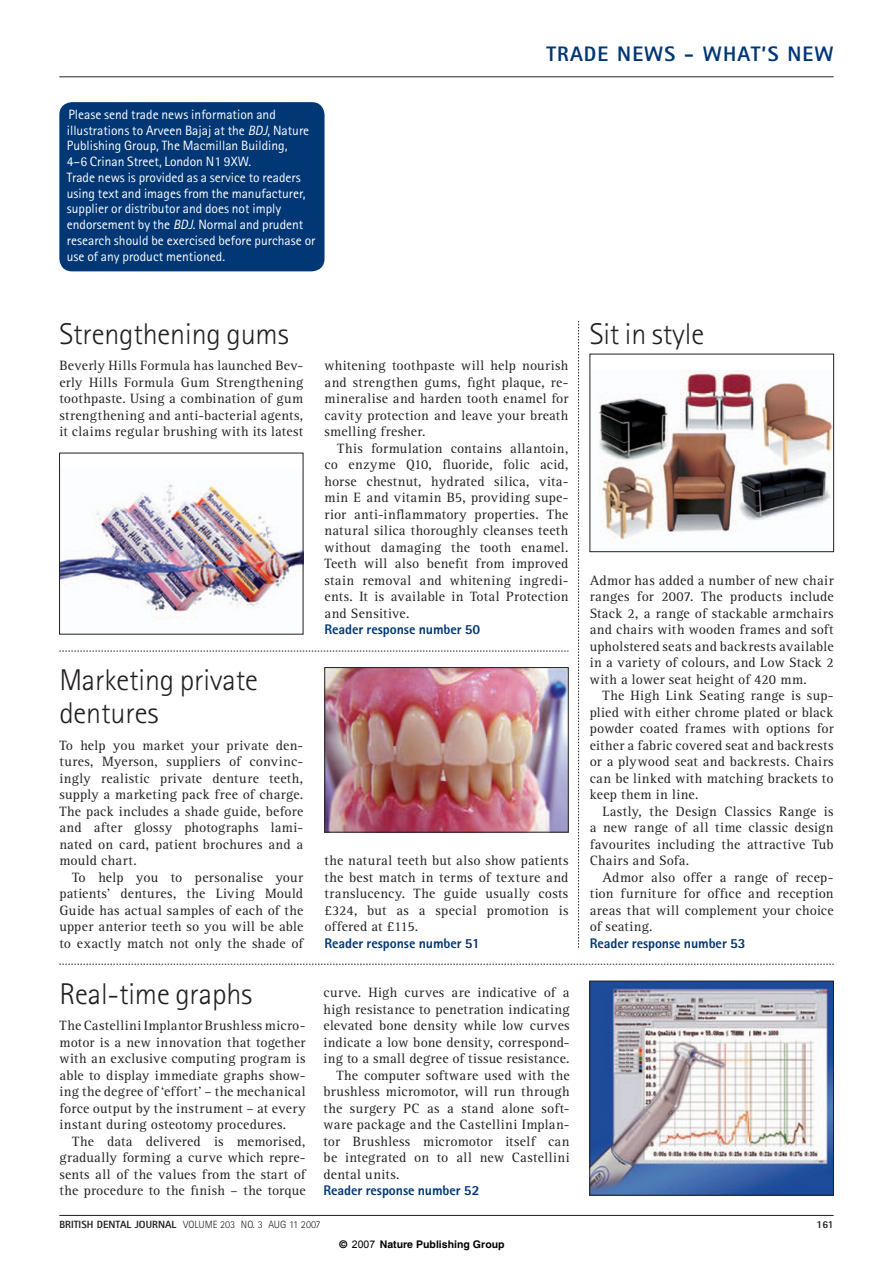
<style>
.page{position:relative;width:893px;height:1263px;background:#fff}
.page>*{position:absolute;margin:0;border:0;box-sizing:border-box;transform-origin:0 0}
.t1{font:300 30px/33px "Rotis Sans Serif";letter-spacing:-.005em;color:#231f20}
.t2{font:800 21px "Rotis Sans Serif";letter-spacing:.05em;color:#013775}
.t3{font:13.95px/16.5px "Rotis Serif";letter-spacing:.02em;color:#231f20;text-align:justify}
.t4{font:800 13.95px "Rotis Sans Serif";letter-spacing:-.005em;color:#013775}
.t5{font:13.5px/15.8px "Rotis Sans Serif";color:#fff}
.t6{font:300 10.5px "Rotis Sans Serif";color:#231f20}
.t7{font:700 10.5px "Helvetica";color:#000}
.t8{font:800 10.5px "Rotis Sans Serif";color:#231f20}
.s1{font-style:italic}
.s2{font-family:"Rotis Sans Serif";font-weight:800;color:#013775}
.s3{font-weight:800}
.s4{font-family:"Arial";font-weight:400}
</style>
<div class="page">
<svg style="left:59px;top:651px;width:509px;height:1px"></svg>
<hr style="left:59px;top:77px;width:774px;height:1px;background:#231f20">
<hr style="left:59px;top:1215px;width:774px;height:1px;background:#231f20">
<svg style="left:578px;top:321px;width:1px;height:627px"></svg>
<svg style="left:59px;top:964px;width:774px;height:1px"></svg>
<div style="left:59px;top:102px;width:265px;height:169px;background:#013775;border-radius:13px"></div>
<img style="left:61px;top:481px;width:240px;height:138px">
<img style="left:326px;top:669px;width:240px;height:161px">
<div style="left:324px;top:667px;width:244px;height:165px;border:1px solid #231f20"></div>
<img style="left:598px;top:370px;width:233px;height:170px">
<img style="left:591px;top:983px;width:240px;height:210px">
<div style="left:589px;top:981px;width:244px;height:214px;border:1px solid #231f20"></div>
<p class="t5" style="left:67px;top:108px;width:250px">Please send trade news information and illustrations to Arveen Bajaj at the <span class="s1">BDJ</span>, Nature Publishing Group, The Macmillan Building,<br>4–6 Crinan Street, London N1 9XW.<br>Trade news is provided as a service to readers using text and images from the manufacturer, supplier or distributor and does not imply endorsement by the <span class="s1">BDJ</span>. Normal and prudent research should be exercised before purchase or use of any product mentioned.</p>
<h3 class="t2" style="left:546px;top:47px;width:288px">TRADE NEWS - WHAT’S NEW</h3>
<h2 class="t1" style="left:59px;top:320px;width:231px">Strengthening gums</h2>
<p class="t3" style="left:59px;top:359px;width:245px">Beverly Hills Formula has launched Bev&shy;erly Hills Formula Gum Strengthening toothpaste. Using a combination of gum strengthening and anti-bacterial agents, it claims regular brushing with its latest</p>
<h2 class="t1" style="left:59px;top:667px;width:200px">Marketing private dentures</h2>
<p class="t3" style="left:59px;top:738px;width:245px">To help you market your private den&shy;tures, Myerson, suppliers of convinc&shy;ingly realistic private denture teeth, supply a marketing pack free of charge.<br>The pack includes a shade guide, before and after glossy photographs lami&shy;nated on card, patient brochures and a mould chart.</p>
<p class="t3" style="left:59px;top:870px;width:245px;text-indent:13px">To help you to personalise your patients’ dentures, the Living Mould Guide has actual samples of each of the upper anterior teeth so you will be able to exactly match not only the shade of</p>
<h2 class="t1" style="left:59px;top:980px;width:194px">Real-time graphs</h2>
<p class="t3" style="left:60px;top:1019px;width:247px">The Castellini Implantor Brushless micro&shy;motor is a new innovation that together with an exclusive computing program is able to display immediate graphs show&shy;ing the degree of ‘effort’ – the mechanical force output by the instrument – at every instant during osteotomy procedures.</p>
<p class="t3" style="left:60px;top:1134px;width:247px;text-indent:13px">The data delivered is memorised, gradually forming a curve which repre&shy;sents all of the values from the start of the procedure to the finish – the torque</p>
<p class="t3" style="left:324px;top:359px;width:245px">whitening toothpaste will help nourish and strengthen gums, fight plaque, re&shy;mineralise and harden tooth enamel for cavity protection and leave your breath smelling fresher.</p>
<p class="t3" style="left:324px;top:441px;width:245px;text-align:left;text-indent:13px">This formulation contains allantoin, co enzyme Q10, fluoride, folic acid, horse chestnut, hydrated silica, vita&shy;min E and vitamin B5, providing supe&shy;rior anti-inflammatory properties. The natural silica thoroughly cleanses teeth without damaging the tooth enamel.<br>Teeth will also benefit from improved stain removal and whitening ingredi&shy;ents. It is available in Total Protection and Sensitive.<br><span class="s2">Reader response number 50</span></p>
<p class="t3" style="left:324px;top:854px;width:245px">the natural teeth but also show patients the best match in terms of texture and translucency. The guide usually costs £324, but as a special promotion is offered at £115.</p>
<p class="t4" style="left:324px;top:938px;width:157px">Reader response number 51</p>
<p class="t3" style="left:323px;top:986px;width:247px">curve. High curves are indicative of a high resistance to penetration indicating elevated bone density while low curves indicate a low bone density, correspond&shy;ing to a small degree of tissue resistance.</p>
<p class="t3" style="left:323px;top:1068px;width:247px;text-align:left;text-indent:13px">The computer software used with the brushless micromotor, will run through the surgery PC as a stand alone soft&shy;ware package and the Castellini Implan&shy;tor Brushless micromotor itself can be integrated on to all new Castellini dental units.<br><span class="s2">Reader response number 52</span></p>
<h2 class="t1" style="left:589px;top:320px;width:116px">Sit in style</h2>
<p class="t3" style="left:589px;top:573px;width:245px">Admor has added a number of new chair ranges for 2007. The products include Stack 2, a range of stackable armchairs and chairs with wooden frames and soft upholstered seats and backrests available in a variety of colours, and Low Stack 2 with a lower seat height of 420 mm.</p>
<p class="t3" style="left:589px;top:689px;width:245px;text-indent:13px">The High Link Seating range is sup&shy;plied with either chrome plated or black powder coated frames with options for either a fabric covered seat and backrests or a plywood seat and backrests. Chairs can be linked with matching brackets to keep them in line.</p>
<p class="t3" style="left:589px;top:804px;width:245px;text-indent:13px">Lastly, the Design Classics Range is a new range of all time classic design favourites including the attractive Tub Chairs and Sofa.</p>
<p class="t3" style="left:589px;top:870px;width:245px;text-align:left;text-indent:13px">Admor also offer a range of recep&shy;tion furniture for office and reception areas that will complement your choice of seating.<br><span class="s2">Reader response number 53</span></p>
<p class="t6" style="left:59px;top:1221px;width:263px"><span class="s3">BRITISH DENTAL JOURNAL</span> VOLUME 203 NO. 3 AUG 11 2007</p>
<p class="t8" style="left:816px;top:1221px;width:19px">161</p>
<p class="t7" style="left:339px;top:1238px;width:166px">© <span class="s4">2007</span> Nature Publishing Group</p>
</div>
